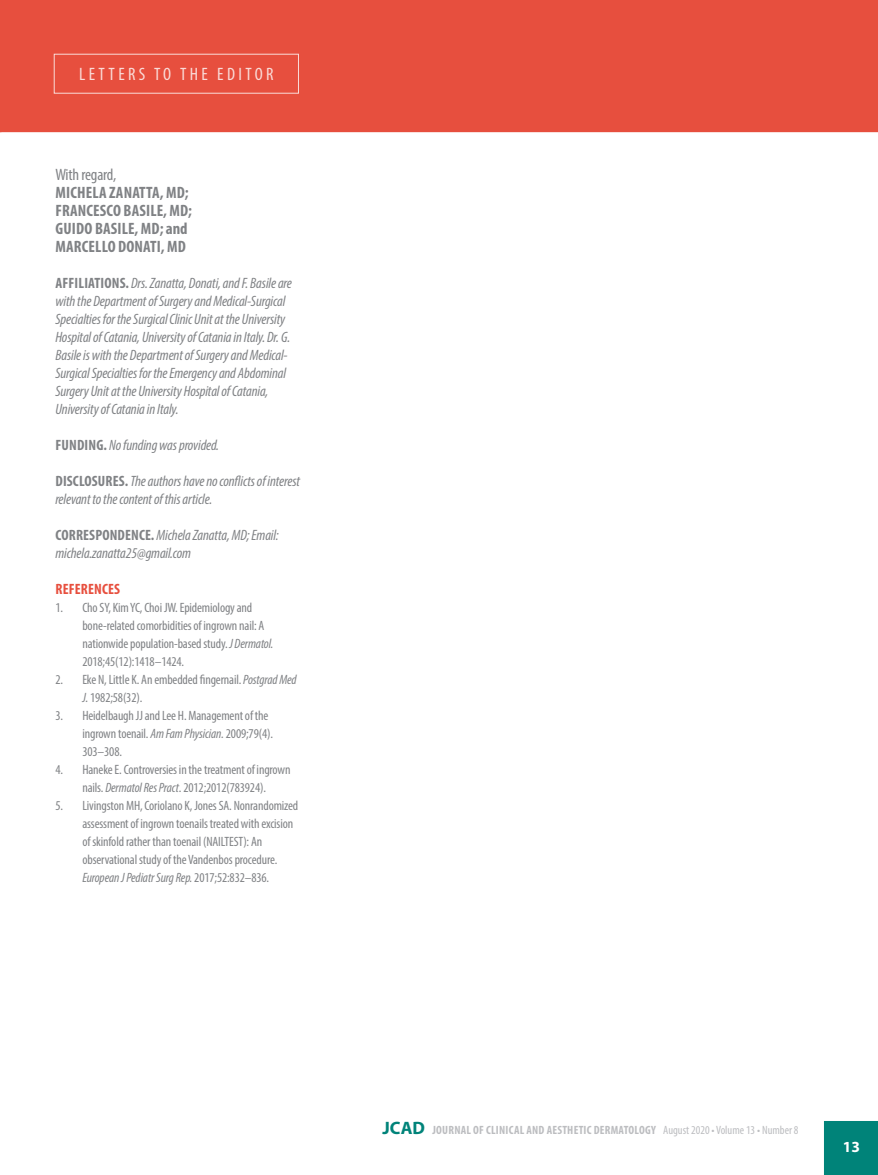
<style>
.page{position:relative;width:878px;height:1175px;background:#fff}
.page>*{position:absolute;margin:0;border:0;box-sizing:border-box;transform-origin:0 0}
.t1{font:condensed 18px "Myriad Pro";letter-spacing:.19em;color:#fff}
.t2{font:700 condensed 16.5px/18px "Myriad Pro";letter-spacing:.01em;color:#808285}
.t3{font:condensed 16.5px "Myriad Pro";letter-spacing:-.01em;color:#808285}
.t4{font:700 15.45px "Myriad Pro";color:#fff}
.t5{font:italic condensed 15px/18px "Myriad Pro";letter-spacing:-.01em;color:#808285}
.t6{font:700 condensed 15px "Myriad Pro";letter-spacing:.01em;color:#e74f3e}
.t7{font:condensed 13.5px/18px "Myriad Pro";letter-spacing:-.01em;color:#808285}
.t8{font:700 condensed 12px "Myriad Pro";letter-spacing:.02em;color:#bcbdc0}
.s1{font-weight:700;font-style:normal}
.s2{font-style:italic}
.s3{font-stretch:normal;font-size:18px;color:#008379}
.s4{font-weight:400}
</style>
<div class="page">
<div style="left:824px;top:1121px;width:54px;height:53px;background:#008379"></div>
<div style="left:2px;top:0;width:876px;height:132px;background:#e74f3e"></div>
<svg style="left:0;top:0;width:2px;height:132px"></svg>
<h1 class="t1" style="left:79px;top:64px;width:196px">LETTERS TO THE EDITOR</h1>
<p class="t3" style="left:55px;top:165px;width:62px">With regard,</p>
<p class="t2" style="left:56px;top:183px;width:138px">MICHELA ZANATTA, MD;<br>FRANCESCO BASILE, MD;<br>GUIDO BASILE, MD; and<br>MARCELLO DONATI, MD</p>
<p class="t5" style="left:55px;top:274px;width:238px"><span class="s1">AFFILIATIONS.</span> Drs. Zanatta, Donati, and F. Basile are with the Department of Surgery and Medical-Surgical Specialties for the Surgical Clinic Unit at the University Hospital of Catania, University of Catania in Italy. Dr. G.<br>Basile is with the Department of Surgery and Medical-Surgical Specialties for the Emergency and Abdominal Surgery Unit at the University Hospital of Catania, University of Catania in Italy.</p>
<p class="t5" style="left:55px;top:436px;width:165px"><span class="s1">FUNDING.</span> No funding was provided.</p>
<p class="t5" style="left:55px;top:472px;width:246px"><span class="s1">DISCLOSURES.</span> The authors have no conflicts of interest relevant to the content of this article.</p>
<p class="t5" style="left:55px;top:526px;width:225px"><span class="s1">CORRESPONDENCE.</span> Michela Zanatta, MD; Email: michela.zanatta25@gmail.com</p>
<p class="t6" style="left:55px;top:580px;width:66px">REFERENCES</p>
<p class="t7" style="left:82px;top:598px;width:192px;text-indent:-27px">1. Cho SY, Kim YC, Choi JW. Epidemiology and bone-related comorbidities of ingrown nail: A nationwide population-based study. <span class="s2">J Dermatol.<br></span>2018;45(12):1418–1424.</p>
<p class="t7" style="left:82px;top:670px;width:216px;text-indent:-27px">2. Eke N, Little K. An embedded fingernail. <span class="s2">Postgrad Med<br>J.</span> 1982;58(32).</p>
<p class="t7" style="left:82px;top:706px;width:192px;text-indent:-27px">3. Heidelbaugh JJ and Lee H. Management of the ingrown toenail. <span class="s2">Am Fam Physician.</span> 2009;79(4).<br>303–308.</p>
<p class="t7" style="left:55px;top:760px;width:237px;text-align:center">4. Haneke E. Controversies in the treatment of ingrown nails. <span class="s2">Dermatol Res Pract</span>. 2012;2012(783924).</p>
<p class="t7" style="left:82px;top:796px;width:217px;text-indent:-27px">5. Livingston MH, Coriolano K, Jones SA. Nonrandomized assessment of ingrown toenails treated with excision of skinfold rather than toenail (NAILTEST): An observational study of the Vandenbos procedure.<br><span class="s2">European J Pediatr Surg Rep.</span> 2017;52:832–836.</p>
<p class="t8" style="left:382px;top:1123px;width:417px"><span class="s3">JCAD</span> JOURNAL OF CLINICAL AND AESTHETIC DERMATOLOGY <span class="s4">August 2020 • Volume 13 • Number 8</span></p>
<p class="t4" style="left:842px;top:1136px;width:19px">13</p>
</div>
